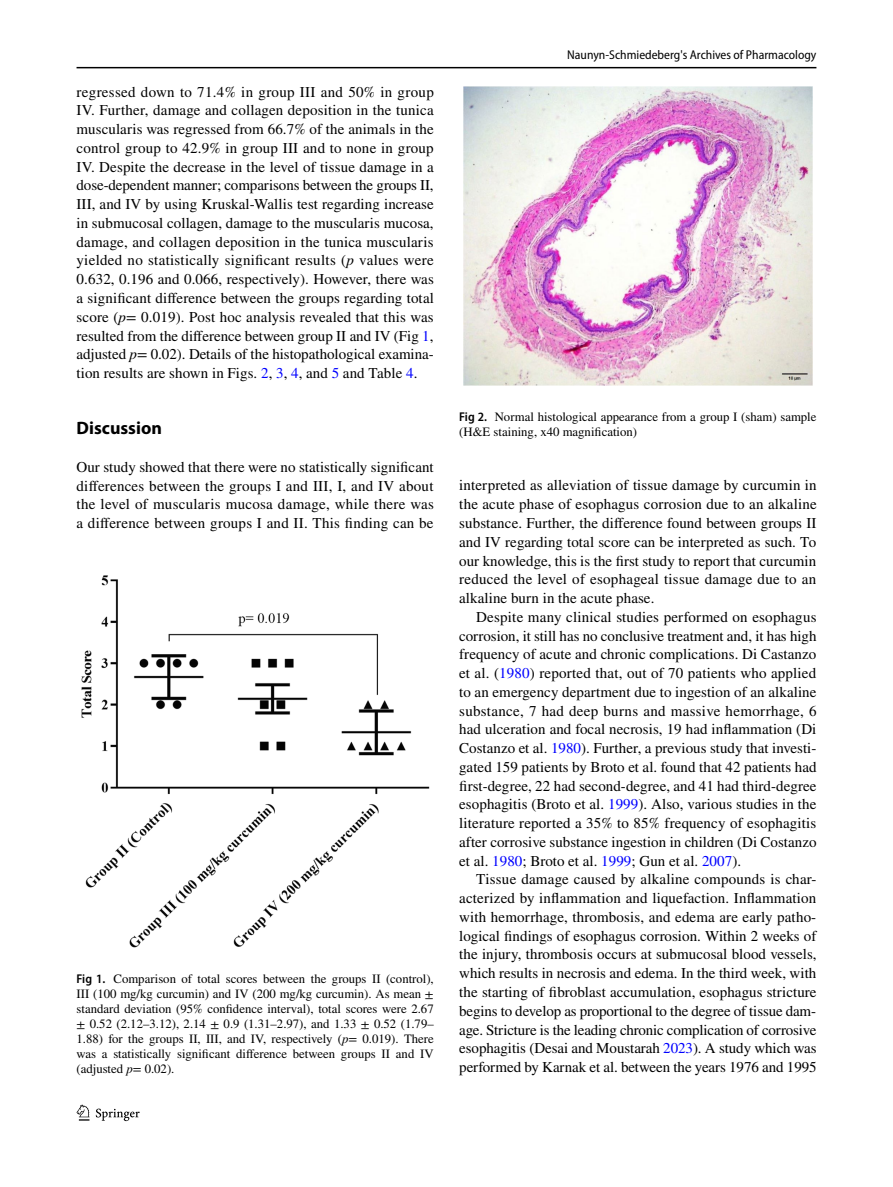
<style>
.page{position:relative;width:893px;height:1187px;background:#fff}
.page>*{position:absolute;margin:0;border:0;box-sizing:border-box;transform-origin:0 0}
.t1{font:700 18px "Myriad Pro";color:#000}
.t2{font:15px/18.8px "STIX";letter-spacing:.005em;color:#000;text-align:justify}
.t3{font:12.75px/15px "STIX";color:#000;text-align:justify}
.t4{font:semi-condensed 12.75px "Myriad Pro";color:#000}
.s1{font-style:italic}
.s2{color:#00f}
.s3{font-family:"Myriad Pro";font-weight:600;font-stretch:semi-condensed}
</style>
<div class="page">
<hr style="left:77px;top:67px;width:739px;height:1px;background:#000">
<svg style="left:77px;top:1104px;width:12px;height:16px"></svg>
<svg style="left:96px;top:1108px;width:44px;height:12px"></svg>
<img style="left:81px;top:575px;width:348px;height:372px">
<div style="left:459px;top:87px;width:357px;height:298px;background:linear-gradient(to bottom,#fff,#fff)"></div>
<img style="left:463px;top:87px;width:349px;height:298px">
<p class="t2" style="left:77px;top:83px;width:359px">regressed down to 71.4% in group III and 50% in group IV. Further, damage and collagen deposition in the tunica muscularis was regressed from 66.7% of the animals in the control group to 42.9% in group III and to none in group IV. Despite the decrease in the level of tissue damage in a dose-dependent manner; comparisons between the groups II, III, and IV by using Kruskal-Wallis test regarding increase in submucosal collagen, damage to the muscularis mucosa, damage, and collagen deposition in the tunica muscularis yielded no statistically significant results (<span class="s1">p</span> values were 0.632, 0.196 and 0.066, respectively). However, there was a significant difference between the groups regarding total score (<span class="s1">p</span>= 0.019). Post hoc analysis revealed that this was resulted from the difference between group II and IV (Fig <span class="s2">1</span>, adjusted <span class="s1">p</span>= 0.02). Details of the histopathological examina&shy;tion results are shown in Figs. <span class="s2">2</span>, <span class="s2">3</span>, <span class="s2">4</span>, and <span class="s2">5</span> and Table <span class="s2">4</span>.</p>
<p class="t1" style="left:77px;top:416px;width:87px">Discussion</p>
<p class="t2" style="left:77px;top:458px;width:359px">Our study showed that there were no statistically significant differences between the groups I and III, I, and IV about the level of muscularis mucosa damage, while there was a difference between groups I and II. This finding can be</p>
<p class="t3" style="left:77px;top:971px;width:359px"><span class="s3">Fig 1.</span> Comparison of total scores between the groups II (control), III (100 mg/kg curcumin) and IV (200 mg/kg curcumin). As mean ± standard deviation (95% confidence interval), total scores were 2.67 ± 0.52 (2.12–3.12), 2.14 ± 0.9 (1.31–2.97), and 1.33 ± 0.52 (1.79– 1.88) for the groups II, III, and IV, respectively (<span class="s1">p</span>= 0.019). There was a statistically significant difference between groups II and IV (adjusted <span class="s1">p</span>= 0.02).</p>
<p class="t4" style="left:567px;top:48px;width:251px">Naunyn-Schmiedeberg's Archives of Pharmacology</p>
<p class="t3" style="left:459px;top:409px;width:359px"><span class="s3">Fig 2.</span> Normal histological appearance from a group I (sham) sample (H&amp;E staining, x40 magnification)</p>
<p class="t2" style="left:459px;top:477px;width:359px">interpreted as alleviation of tissue damage by curcumin in the acute phase of esophagus corrosion due to an alkaline substance. Further, the difference found between groups II and IV regarding total score can be interpreted as such. To our knowledge, this is the first study to report that curcumin reduced the level of esophageal tissue damage due to an alkaline burn in the acute phase.</p>
<p class="t2" style="left:459px;top:608px;width:359px;text-indent:17px">Despite many clinical studies performed on esophagus corrosion, it still has no conclusive treatment and, it has high frequency of acute and chronic complications. Di Castanzo et al. (<span class="s2">1980</span>) reported that, out of 70 patients who applied to an emergency department due to ingestion of an alkaline substance, 7 had deep burns and massive hemorrhage, 6 had ulceration and focal necrosis, 19 had inflammation (Di Costanzo et al. <span class="s2">1980</span>). Further, a previous study that investi&shy;gated 159 patients by Broto et al. found that 42 patients had first-degree, 22 had second-degree, and 41 had third-degree esophagitis (Broto et al. <span class="s2">1999</span>). Also, various studies in the literature reported a 35% to 85% frequency of esophagitis after corrosive substance ingestion in children (Di Costanzo et al. <span class="s2">1980</span>; Broto et al. <span class="s2">1999</span>; Gun et al. <span class="s2">2007</span>).</p>
<p class="t2" style="left:459px;top:871px;width:359px;text-indent:17px">Tissue damage caused by alkaline compounds is char&shy;acterized by inflammation and liquefaction. Inflammation with hemorrhage, thrombosis, and edema are early patho&shy;logical findings of esophagus corrosion. Within 2 weeks of the injury, thrombosis occurs at submucosal blood vessels, which results in necrosis and edema. In the third week, with the starting of fibroblast accumulation, esophagus stricture begins to develop as proportional to the degree of tissue dam&shy;age. Stricture is the leading chronic complication of corrosive esophagitis (Desai and Moustarah <span class="s2">2023</span>). A study which was performed by Karnak et al. between the years 1976 and 1995</p>
</div>
